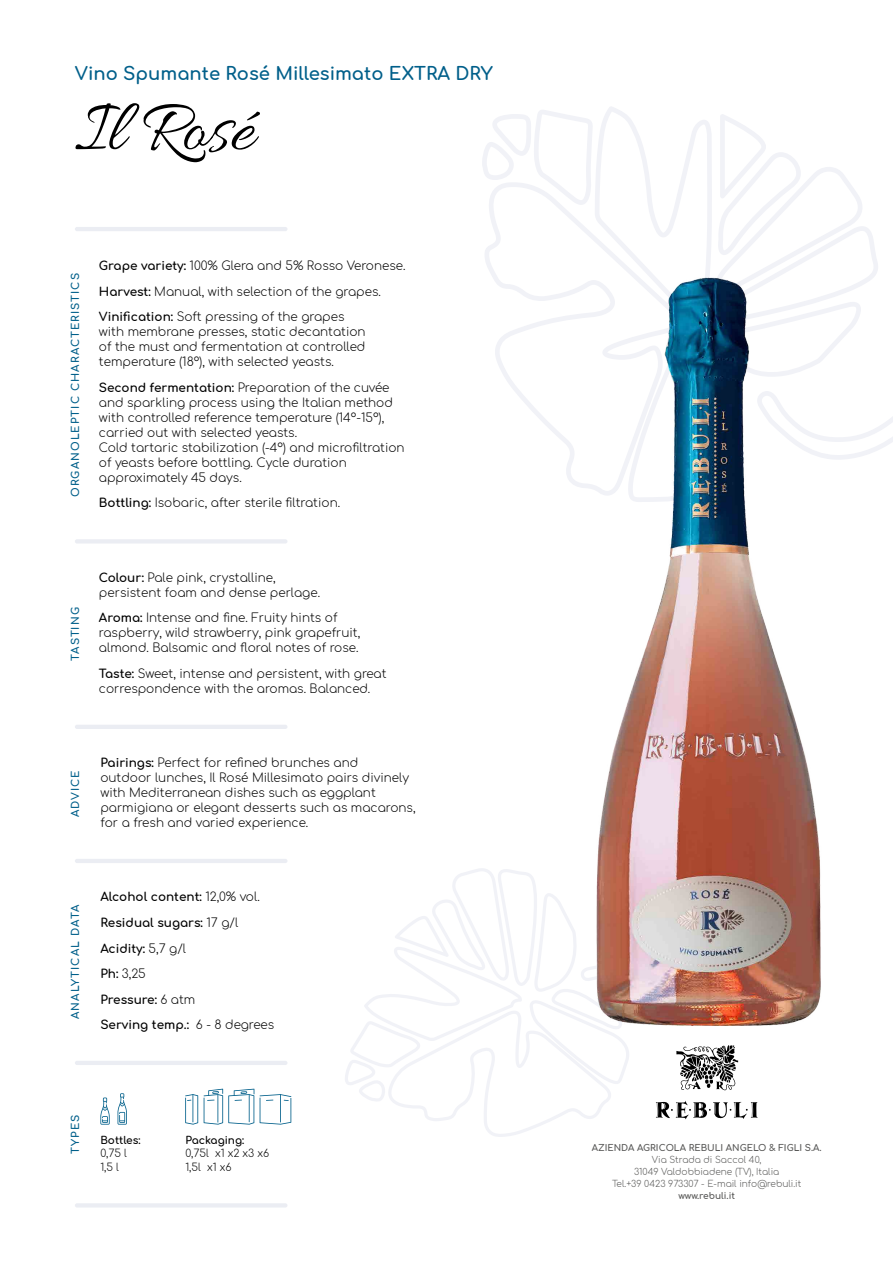
<style>
.page{position:relative;width:893px;height:1263px;background:#fff}
.page>*{position:absolute;margin:0;border:0;box-sizing:border-box;transform-origin:0 0}
.t1{font:75px "Allura";color:#000}
.t2{font:700 18px "Comfortaa";color:#005f8a}
.t3{font:300 12px/15px "Comfortaa";color:#000}
.t4{font:700 12px/25.8px "Comfortaa";color:#000}
.t5{font:700 10.5px "Comfortaa";letter-spacing:.1em;color:#005f8a}
.t6{font:300 10.5px/13.5px "Comfortaa";color:#000}
.t7{font:700 10.5px "Comfortaa";color:#000}
.t8{font:300 9px/12px "Comfortaa";color:#575756;text-align:center}
.t9{font:700 9px "Comfortaa";color:#575756}
.s1{font-weight:700}
.s2{font-weight:300}
</style>
<div class="page">
<svg style="left:656px;top:1101px;width:102px;height:18px"></svg>
<svg style="left:676px;top:1045px;width:62px;height:45px"></svg>
<svg style="left:482px;top:107px;width:411px;height:383px"></svg>
<svg style="left:345px;top:868px;width:284px;height:269px"></svg>
<hr style="left:75px;top:227px;width:212px;height:4px;background:#ebedf3;border-radius:2px">
<hr style="left:75px;top:539px;width:212px;height:4px;background:#ebedf3;border-radius:2px">
<hr style="left:75px;top:859px;width:212px;height:4px;background:#ebedf3;border-radius:2px">
<hr style="left:75px;top:725px;width:212px;height:4px;background:#ebedf3;border-radius:2px">
<hr style="left:75px;top:1061px;width:212px;height:4px;background:#ebedf3;border-radius:2px">
<hr style="left:75px;top:1203px;width:212px;height:4px;background:#ebedf3;border-radius:2px">
<svg style="left:100px;top:1097px;width:10px;height:27px"></svg>
<svg style="left:118px;top:1093px;width:9px;height:31px"></svg>
<svg style="left:185px;top:1094px;width:13px;height:30px"></svg>
<svg style="left:260px;top:1094px;width:31px;height:30px"></svg>
<svg style="left:204px;top:1089px;width:50px;height:35px"></svg>
<img style="left:594px;top:278px;width:230px;height:747px">
<h2 class="t2" style="left:75px;top:57px;width:420px">Vino Spumante Rosé Millesimato EXTRA DRY</h2>
<h1 class="t1" style="left:75px;top:88px;width:181px">Il Rosé</h1>
<p class="t5" style="left:66px;top:497px;width:225px;rotate:-90deg">ORGANOLEPTIC CHARACTERISTICS</p>
<p class="t3" style="left:99px;top:256px;width:308px"><span class="s1">Grape variety:</span> 100% Glera and 5% Rosso Veronese.</p>
<p class="t3" style="left:99px;top:277px;width:283px;line-height:25.5px"><span class="s1">Harvest:</span> Manual, with selection of the grapes.<br><span class="s1">Vinification:</span> Soft pressing of the grapes</p>
<p class="t3" style="left:99px;top:322px;width:268px;text-align:justify">with membrane presses, static decantation of the must and fermentation at controlled temperature (18°), with selected yeasts.</p>
<p class="t3" style="left:99px;top:378px;width:307px"><span class="s1">Second fermentation:</span> Preparation of the cuvée and sparkling process using the Italian method with controlled reference temperature (14°-15°), carried out with selected yeasts.<br>Cold tartaric stabilization (-4°) and microfiltration of yeasts before bottling. Cycle duration approximately 45 days.</p>
<p class="t3" style="left:99px;top:493px;width:243px"><span class="s1">Bottling:</span> Isobaric, after sterile filtration.</p>
<p class="t5" style="left:66px;top:661px;width:55px;rotate:-90deg">TASTING</p>
<p class="t3" style="left:99px;top:568px;width:223px"><span class="s1">Colour:</span> Pale pink, crystalline, persistent foam and dense perlage.</p>
<p class="t3" style="left:99px;top:609px;width:263px"><span class="s1">Aroma:</span> Intense and fine. Fruity hints of raspberry, wild strawberry, pink grapefruit, almond. Balsamic and floral notes of rose.</p>
<p class="t3" style="left:99px;top:664px;width:289px"><span class="s1">Taste:</span> Sweet, intense and persistent, with great correspondence with the aromas. Balanced.</p>
<p class="t5" style="left:66px;top:817px;width:49px;rotate:-90deg">ADVICE</p>
<p class="t3" style="left:100px;top:753px;width:317px"><span class="s1">Pairings:</span> Perfect for refined brunches and<br>outdoor lunches, Il Rosé Millesimato pairs divinely with Mediterranean dishes such as eggplant parmigiana or elegant desserts such as macarons, for a fresh and varied experience.</p>
<p class="t5" style="left:66px;top:1019px;width:116px;rotate:-90deg">ANALYTICAL DATA</p>
<p class="t4" style="left:100px;top:882px;width:161px">Alcohol content: <span class="s2">12,0% vol.<br></span>Residual sugars: <span class="s2">17 g/l</span></p>
<p class="t4" style="left:100px;top:934px;width:87px">Acidity: <span class="s2">5,7 g/l<br></span>Ph: <span class="s2">3,25</span></p>
<p class="t4" style="left:100px;top:985px;width:97px">Pressure: <span class="s2">6 atm</span></p>
<p class="t4" style="left:100px;top:1010px;width:175px">Serving temp.: <span class="s2">6 - 8 degrees</span></p>
<p class="t5" style="left:66px;top:1154px;width:41px;rotate:-90deg">TYPES</p>
<p class="t7" style="left:100px;top:1130px;width:42px">Bottles:</p>
<p class="t6" style="left:100px;top:1145px;width:28px">0,75 l<br>1,5 l</p>
<p class="t7" style="left:185px;top:1130px;width:60px">Packaging:</p>
<p class="t6" style="left:185px;top:1145px;width:85px">0,75l x1 x2 x3 x6<br>1,5l x1 x6</p>
<p class="t9" style="left:592px;top:1139px;width:231px">AZIENDA AGRICOLA REBULI ANGELO &amp; FIGLI S.A.</p>
<p class="t8" style="left:612px;top:1152px;width:191px">Via Strada di Saccol 40,<br>31049 Valdobbiadene (TV), Italia<br>Tel.+39 0423 973307 - E-mail info@rebuli.it</p>
<p class="t9" style="left:678px;top:1187px;width:58px">www.rebuli.it</p>
</div>
